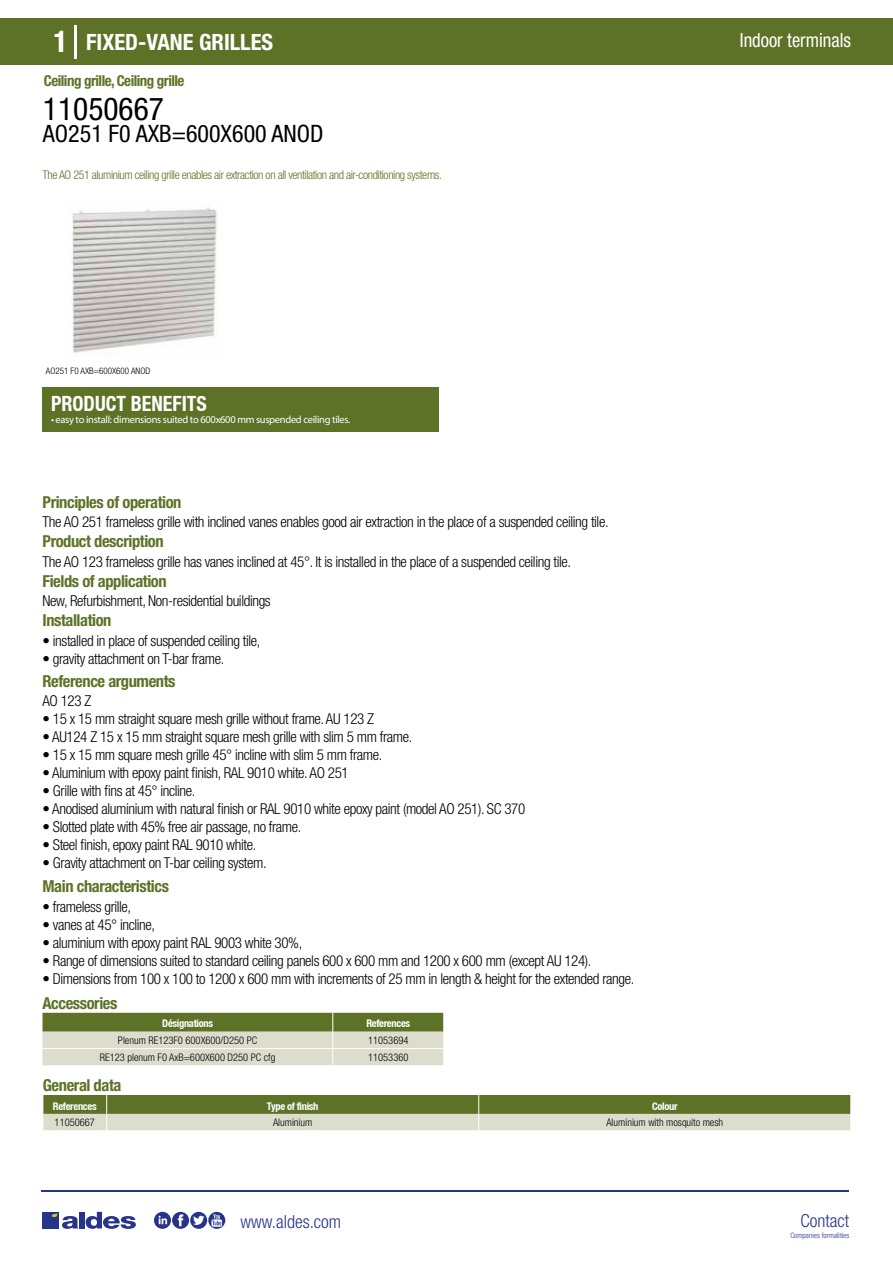
<style>
.page{position:relative;width:893px;height:1263px;background:#fff}
.page>*{position:absolute;margin:0;border:0;box-sizing:border-box;transform-origin:0 0}
.t1{font:condensed 31.5px "Helvetica Neue LT Std";color:#000}
.t2{font:condensed 24px "Helvetica Neue LT Std";color:#000}
.t3{font:700 condensed 22.5px "Helvetica Neue LT Std";color:#fff}
.t4{font:700 condensed 21px "Helvetica Neue";color:#fff;scale:.95 1}
.t5{font:condensed 19.5px "Helvetica Neue LT Std";color:#fff;scale:.95 1}
.t6{font:300 condensed 18px "Helvetica Neue";color:#28348b}
.t7{font:700 condensed 16.5px "Helvetica Neue LT Std";letter-spacing:-.025em;color:#5d7227}
.t8{font:300 condensed 15px "Helvetica Neue LT Std";letter-spacing:-.025em;color:#000}
.t9{font:700 condensed 15px "Helvetica Neue LT Std";letter-spacing:-.035em;color:#5d7227}
.t10{font:300 condensed 12px "Helvetica Neue LT Std";letter-spacing:-.035em;color:#5d7227}
.t11{font:300 condensed 10.5px "Helvetica Neue";color:#000}
.t12{font:10.5px "Myriad Pro";letter-spacing:-.03em;color:#fff}
.t13{font:700 condensed 10.5px "Helvetica Neue";letter-spacing:-.03em;color:#fff}
.t14{font:300 condensed 9px "Helvetica Neue";color:#000}
.t15{font:300 condensed 7.5px "Helvetica Neue";color:#28348b}
.s1{font-size:30px}
</style>
<div class="page">
<div style="left:0;top:18px;width:893px;height:46px;background:#5d7227"></div>
<div style="left:43px;top:387px;width:396px;height:45px;background:#5d7227"></div>
<hr style="left:74px;top:25px;width:2px;height:33px;background:#fff">
<svg style="left:71px;top:207px;width:147px;height:146px;background:#cdccc8"></svg>
<svg style="left:43px;top:1013px;width:401px;height:53px;background:#b1b995"></svg>
<svg style="left:43px;top:1095px;width:808px;height:36px;background:#9ba677"></svg>
<hr style="left:41px;top:1190px;width:808px;height:1px;background:#28348b">
<svg style="left:154px;top:1212px;width:71px;height:17px"></svg>
<div style="left:42px;top:1212px;width:17px;height:16px;background:#28348b"></div>
<div style="left:79px;top:1212px;width:5px;height:16px;background:#28348b"></div>
<svg style="left:86px;top:1212px;width:50px;height:17px"></svg>
<svg style="left:52px;top:1213px;width:26px;height:16px"></svg>
<h3 class="t3" style="left:54px;top:28px;width:221px"><span class="s1">1</span> FIXED-VANE GRILLES</h3>
<h3 class="t5" style="left:740px;top:29px;width:118px">Indoor terminals</h3>
<p class="t9" style="left:44px;top:71px;width:142px">Ceiling grille, Ceiling grille</p>
<h1 class="t1" style="left:43px;top:91px;width:122px">11050667</h1>
<h2 class="t2" style="left:43px;top:120px;width:282px">AO251 F0 AXB=600X600 ANOD</h2>
<p class="t10" style="left:43px;top:167px;width:401px">The AO 251 aluminium ceiling grille enables air extraction on all ventilation and air-conditioning systems.</p>
<p class="t14" style="left:46px;top:365px;width:106px">AO251 F0 AXB=600X600 ANOD</p>
<p class="t14" style="left:46px;top:365px;width:44px">Grille AO 251</p>
<h3 class="t4" style="left:51px;top:391px;width:166px">PRODUCT BENEFITS</h3>
<p class="t12" style="left:51px;top:413px;width:301px">• easy to install: dimensions suited to 600x600 mm suspended ceiling tiles.</p>
<p class="t7" style="left:43px;top:492px;width:140px">Principles of operation</p>
<p class="t7" style="left:43px;top:531px;width:123px">Product description</p>
<p class="t7" style="left:43px;top:571px;width:126px">Fields of application</p>
<p class="t7" style="left:43px;top:610px;width:70px">Installation</p>
<p class="t8" style="left:43px;top:513px;width:568px">The AO 251 frameless grille with inclined vanes enables good air extraction in the place of a suspended ceiling tile.</p>
<p class="t8" style="left:43px;top:553px;width:530px">The AO 123 frameless grille has vanes inclined at 45°. It is installed in the place of a suspended ceiling tile.</p>
<p class="t8" style="left:43px;top:592px;width:230px">New, Refurbishment, Non-residential buildings</p>
<p class="t8" style="left:43px;top:632px;width:219px">• installed in place of suspended ceiling tile,</p>
<p class="t8" style="left:43px;top:650px;width:183px">• gravity attachment on T-bar frame.</p>
<p class="t7" style="left:43px;top:671px;width:135px">Reference arguments</p>
<p class="t8" style="left:43px;top:692px;width:50px">AO 123 Z</p>
<p class="t8" style="left:43px;top:710px;width:333px">• 15 x 15 mm straight square mesh grille without frame. AU 123 Z</p>
<p class="t8" style="left:43px;top:728px;width:371px">• AU124 Z 15 x 15 mm straight square mesh grille with slim 5 mm frame.</p>
<p class="t8" style="left:43px;top:746px;width:341px">• 15 x 15 mm square mesh grille 45° incline with slim 5 mm frame.</p>
<p class="t8" style="left:43px;top:764px;width:308px">• Aluminium with epoxy paint finish, RAL 9010 white. AO 251</p>
<p class="t8" style="left:43px;top:782px;width:154px">• Grille with fins at 45° incline.</p>
<p class="t8" style="left:43px;top:800px;width:484px">• Anodised aluminium with natural finish or RAL 9010 white epoxy paint (model AO 251). SC 370</p>
<p class="t8" style="left:43px;top:818px;width:260px">• Slotted plate with 45% free air passage, no frame.</p>
<p class="t8" style="left:43px;top:836px;width:215px">• Steel finish, epoxy paint RAL 9010 white.</p>
<p class="t8" style="left:43px;top:854px;width:226px">• Gravity attachment on T-bar ceiling system.</p>
<p class="t7" style="left:43px;top:877px;width:128px">Main characteristics</p>
<p class="t8" style="left:43px;top:898px;width:90px">• frameless grille,</p>
<p class="t8" style="left:43px;top:916px;width:114px">• vanes at 45° incline,</p>
<p class="t8" style="left:43px;top:934px;width:261px">• aluminium with epoxy paint RAL 9003 white 30%,</p>
<p class="t8" style="left:43px;top:952px;width:550px">• Range of dimensions suited to standard ceiling panels 600 x 600 mm and 1200 x 600 mm (except AU 124).</p>
<p class="t8" style="left:43px;top:970px;width:593px">• Dimensions from 100 x 100 to 1200 x 600 mm with increments of 25 mm in length &amp; height for the extended range.</p>
<p class="t7" style="left:43px;top:993px;width:76px">Accessories</p>
<p class="t13" style="left:162px;top:1017px;width:52px">Désignations</p>
<p class="t13" style="left:366px;top:1017px;width:45px">References</p>
<p class="t11" style="left:118px;top:1034px;width:141px">Plenum RE123F0 600X600/D250 PC</p>
<p class="t11" style="left:368px;top:1034px;width:42px">11053694</p>
<p class="t11" style="left:100px;top:1052px;width:177px">RE123 plenum F0 AxB=600X600 D250 PC cfg</p>
<p class="t11" style="left:368px;top:1052px;width:42px">11053360</p>
<p class="t7" style="left:43px;top:1075px;width:80px">General data</p>
<p class="t13" style="left:53px;top:1099px;width:45px">References</p>
<p class="t13" style="left:267px;top:1099px;width:53px">Type of finish</p>
<p class="t13" style="left:652px;top:1099px;width:27px">Colour</p>
<p class="t11" style="left:55px;top:1116px;width:42px">11050667</p>
<p class="t11" style="left:273px;top:1116px;width:41px">Aluminium</p>
<p class="t11" style="left:606px;top:1116px;width:118px">Aluminium with mosquito mesh</p>
<p class="t6" style="left:240px;top:1211px;width:102px">www.aldes.com</p>
<p class="t6" style="left:800px;top:1211px;width:50px">Contact</p>
<p class="t15" style="left:790px;top:1230px;width:60px">Companies formalities</p>
</div>
